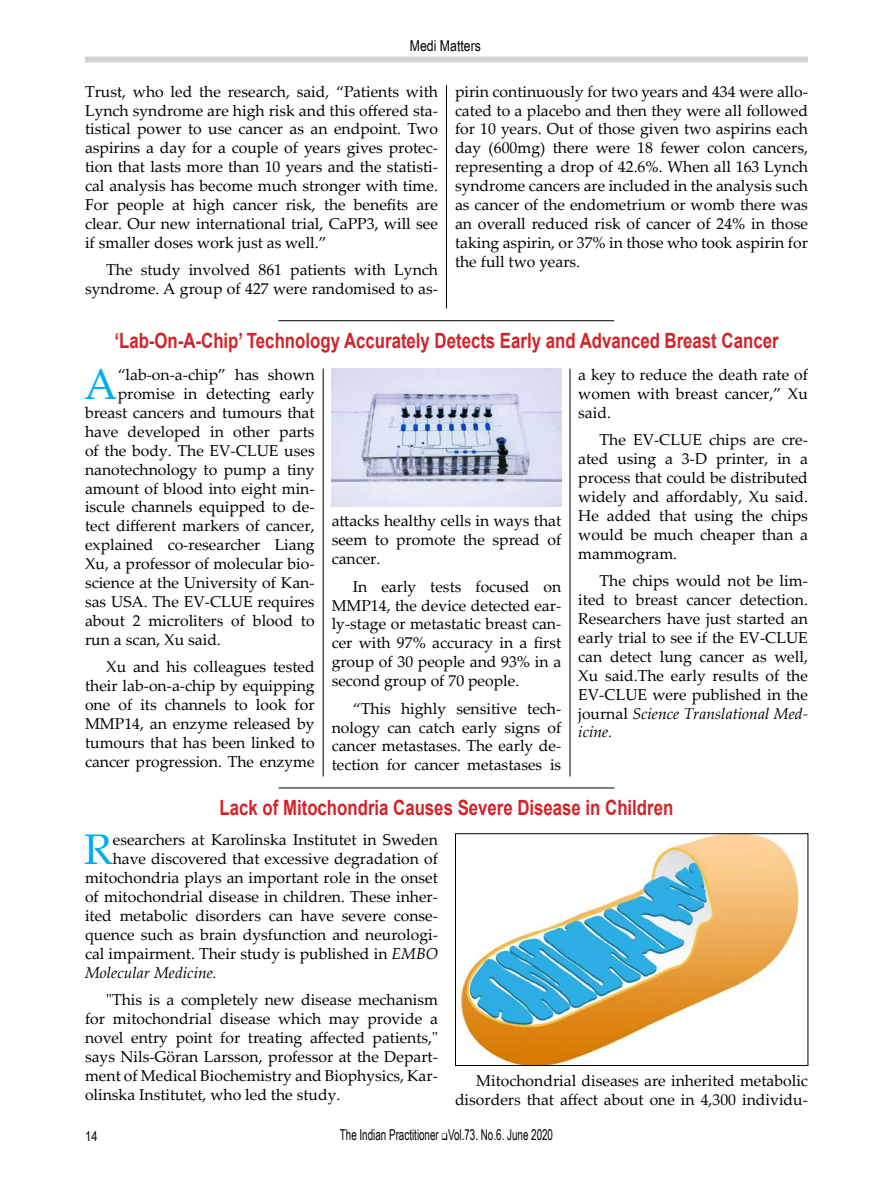
<style>
.page{position:relative;width:893px;height:1191px;background:#fff}
.page>*{position:absolute;margin:0;border:0;box-sizing:border-box;transform-origin:0 0}
.t1{font:42.9px "Palatino Linotype";color:#00aeef}
.t2{font:700 21px "Arial";color:#d2232a;scale:.8 1}
.t3{font:15.75px/18.9px "Palatino Linotype";color:#000;text-align:justify}
.t4{font:italic 15.75px "Palatino Linotype";color:#000}
.t5{font:15px "Arial Narrow";color:#000;scale:.8 1}
.t6{font:15px "Arial Narrow";color:#000}
.t7{font:13.5px "Arial Narrow";color:#000}
.s1{font-style:italic}
</style>
<div class="page">
<div style="left:85px;top:57px;width:723px;height:6px;background:#d1d3d4"></div>
<hr style="left:278px;top:320px;width:336px;height:1px;background:#000">
<hr style="left:446px;top:85px;width:1px;height:223px;background:#000">
<hr style="left:323px;top:368px;width:1px;height:408px;background:#000">
<hr style="left:570px;top:368px;width:1px;height:408px;background:#000">
<hr style="left:279px;top:787px;width:335px;height:1px;background:#000">
<img style="left:332px;top:368px;width:229px;height:138px">
<img style="left:460px;top:835px;width:340px;height:228px">
<div style="left:455px;top:833px;width:353px;height:232px;border:1px solid #000"></div>
<p class="t6" style="left:410px;top:35px;width:73px">Medi Matters</p>
<p class="t3" style="left:85px;top:81px;width:354px">Trust, who led the research, said, “Patients with Lynch syndrome are high risk and this offered sta&shy;tistical power to use cancer as an endpoint. Two aspirins a day for a couple of years gives protec&shy;tion that lasts more than 10 years and the statisti&shy;cal analysis has become much stronger with time.<br>For people at high cancer risk, the benefits are clear. Our new international trial, CaPP3, will see if smaller doses work just as well.”</p>
<p class="t3" style="left:85px;top:260px;width:354px;text-align:right">The study involved 861 patients with Lynch syndrome. A group of 427 were randomised to as-</p>
<p class="t3" style="left:455px;top:81px;width:354px">pirin continuously for two years and 434 were allo&shy;cated to a placebo and then they were all followed for 10 years. Out of those given two aspirins each day (600mg) there were 18 fewer colon cancers, representing a drop of 42.6%. When all 163 Lynch syndrome cancers are included in the analysis such as cancer of the endometrium or womb there was an overall reduced risk of cancer of 24% in those taking aspirin, or 37% in those who took aspirin for the full two years.</p>
<h2 class="t2" style="left:114px;top:325px;width:832px">‘Lab-On-A-Chip’ Technology Accurately Detects Early and Advanced Breast Cancer</h2>
<h1 class="t1" style="left:84px;top:354px;width:35px">A</h1>
<p class="t3" style="left:118px;top:365px;width:198px">“lab-on-a-chip” has shown</p>
<p class="t3" style="left:578px;top:365px;width:231px">a key to reduce the death rate of women with breast cancer,” Xu said.</p>
<p class="t3" style="left:578px;top:430px;width:231px;text-indent:21px">The EV-CLUE chips are cre&shy;ated using a 3-D printer, in a process that could be distributed widely and affordably, Xu said.<br>He added that using the chips would be much cheaper than a mammogram.</p>
<p class="t3" style="left:578px;top:571px;width:231px;text-indent:21px">The chips would not be lim&shy;ited to breast cancer detection.<br>Researchers have just started an early trial to see if the EV-CLUE can detect lung cancer as well, Xu said.The early results of the EV-CLUE were published in the journal <span class="s1">Science Translational Med&shy;icine.</span></p>
<p class="t3" style="left:118px;top:383px;width:198px">promise in detecting early</p>
<p class="t3" style="left:85px;top:402px;width:231px">breast cancers and tumours that</p>
<p class="t3" style="left:85px;top:421px;width:231px">have developed in other parts</p>
<p class="t3" style="left:85px;top:440px;width:231px">of the body. The EV-CLUE uses</p>
<p class="t3" style="left:85px;top:459px;width:231px">nanotechnology to pump a tiny</p>
<p class="t3" style="left:85px;top:478px;width:231px">amount of blood into eight min-</p>
<p class="t3" style="left:85px;top:497px;width:231px">iscule channels equipped to de-</p>
<p class="t3" style="left:85px;top:516px;width:231px">tect different markers of cancer,</p>
<p class="t3" style="left:85px;top:535px;width:231px">explained co-researcher Liang</p>
<p class="t3" style="left:85px;top:554px;width:231px">Xu, a professor of molecular bio-</p>
<p class="t3" style="left:85px;top:572px;width:231px">science at the University of Kan-</p>
<p class="t3" style="left:85px;top:591px;width:231px">sas USA. The EV-CLUE requires</p>
<p class="t3" style="left:85px;top:610px;width:231px">about 2 microliters of blood to</p>
<p class="t3" style="left:85px;top:629px;width:137px">run a scan, Xu said.</p>
<p class="t3" style="left:85px;top:657px;width:231px;text-indent:21px">Xu and his colleagues tested their lab-on-a-chip by equipping one of its channels to look for MMP14, an enzyme released by tumours that has been linked to cancer progression. The enzyme</p>
<p class="t3" style="left:332px;top:511px;width:231px">attacks healthy cells in ways that seem to promote the spread of cancer.</p>
<p class="t3" style="left:332px;top:576px;width:231px;text-indent:21px">In early tests focused on MMP14, the device detected ear&shy;ly-stage or metastatic breast can&shy;cer with 97% accuracy in a first group of 30 people and 93% in a second group of 70 people.</p>
<p class="t3" style="left:332px;top:698px;width:231px;text-indent:21px">“This highly sensitive tech&shy;nology can catch early signs of cancer metastases. The early de&shy;tection for cancer metastases is</p>
<h2 class="t2" style="left:220px;top:792px;width:569px">Lack of Mitochondria Causes Severe Disease in Children</h2>
<h1 class="t1" style="left:84px;top:819px;width:30px">R</h1>
<p class="t3" style="left:113px;top:829px;width:327px">esearchers at Karolinska Institutet in Sweden</p>
<p class="t3" style="left:113px;top:848px;width:327px">have discovered that excessive degradation of</p>
<p class="t3" style="left:85px;top:867px;width:354px">mitochondria plays an important role in the onset</p>
<p class="t3" style="left:85px;top:886px;width:354px">of mitochondrial disease in children. These inher-</p>
<p class="t3" style="left:85px;top:905px;width:354px">ited metabolic disorders can have severe conse-</p>
<p class="t3" style="left:85px;top:924px;width:354px">quence such as brain dysfunction and neurologi-</p>
<p class="t3" style="left:85px;top:943px;width:354px">cal impairment. Their study is published in <span class="s1">EMBO</span></p>
<p class="t4" style="left:85px;top:961px;width:133px">Molecular Medicine.</p>
<p class="t3" style="left:85px;top:989px;width:354px;text-indent:21px">"This is a completely new disease mechanism for mitochondrial disease which may provide a novel entry point for treating affected patients," says Nils-Göran Larsson, professor at the Depart&shy;ment of Medical Biochemistry and Biophysics, Kar&shy;olinska Institutet, who led the study.</p>
<p class="t3" style="left:455px;top:1070px;width:354px;text-align:right">Mitochondrial diseases are inherited metabolic disorders that affect about one in 4,300 individu-</p>
<p class="t7" style="left:85px;top:1126px;width:14px">14</p>
<p class="t5" style="left:340px;top:1124px;width:268px">The Indian Practitioner ❑Vol.73. No.6. June 2020</p>
</div>
